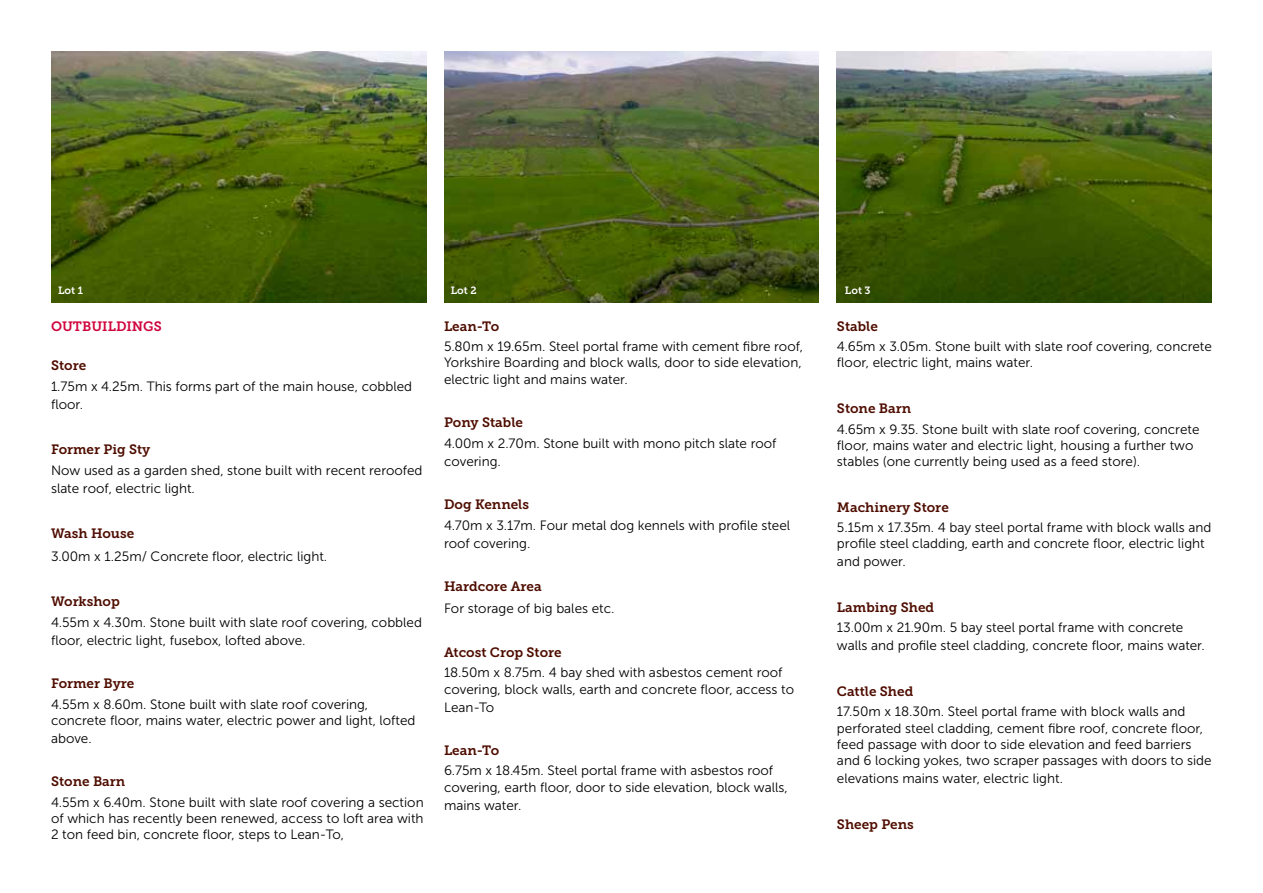
<style>
.page{position:relative;width:1263px;height:893px;background:#fff}
.page>*{position:absolute;margin:0;border:0;box-sizing:border-box;transform-origin:0 0}
.t1{font:13.5px/16.2px "Museo Sans 300";color:#000}
.t2{font:13.5px "Museo Slab 700";color:#4f0d00}
.t3{font:13.5px "Museo Slab 700";color:#d0043c}
.t4{font:10.5px "Museo Slab 700";color:#fff}
</style>
<div class="page">
<img style="left:51px;top:51px;width:375px;height:252px">
<img style="left:837px;top:51px;width:375px;height:252px">
<img style="left:444px;top:51px;width:375px;height:252px">
<p class="t4" style="left:58px;top:285px;width:26px">Lot 1</p>
<p class="t4" style="left:451px;top:285px;width:27px">Lot 2</p>
<p class="t4" style="left:845px;top:285px;width:27px">Lot 3</p>
<p class="t3" style="left:51px;top:318px;width:112px">OUTBUILDINGS</p>
<p class="t2" style="left:51px;top:358px;width:37px">Store</p>
<p class="t1" style="left:51px;top:377px;width:363px;line-height:18px">1.75m x 4.25m. This forms part of the main house, cobbled floor.</p>
<p class="t2" style="left:51px;top:442px;width:101px">Former Pig Sty</p>
<p class="t1" style="left:51px;top:461px;width:373px;line-height:18px">Now used as a garden shed, stone built with recent reroofed slate roof, electric light.</p>
<p class="t2" style="left:51px;top:526px;width:85px">Wash House</p>
<p class="t1" style="left:51px;top:548px;width:278px">3.00m x 1.25m/ Concrete floor, electric light.</p>
<p class="t2" style="left:51px;top:594px;width:70px">Workshop</p>
<p class="t1" style="left:51px;top:613px;width:372px;line-height:18px">4.55m x 4.30m. Stone built with slate roof covering, cobbled floor, electric light, fusebox, lofted above.</p>
<p class="t2" style="left:51px;top:676px;width:85px">Former Byre</p>
<p class="t1" style="left:51px;top:696px;width:366px">4.55m x 8.60m. Stone built with slate roof covering, concrete floor, mains water, electric power and light, lofted</p>
<p class="t1" style="left:51px;top:730px;width:42px">above.</p>
<p class="t2" style="left:51px;top:774px;width:76px">Stone Barn</p>
<p class="t1" style="left:51px;top:794px;width:374px;text-align:justify">4.55m x 6.40m. Stone built with slate roof covering a section of which has recently been renewed, access to loft area with 2 ton feed bin, concrete floor, steps to Lean-To,</p>
<p class="t2" style="left:444px;top:318px;width:57px">Lean-To</p>
<p class="t1" style="left:444px;top:339px;width:361px;text-align:justify">5.80m x 19.65m. Steel portal frame with cement fibre roof, Yorkshire Boarding and block walls, door to side elevation, electric light and mains water.</p>
<p class="t2" style="left:444px;top:415px;width:81px">Pony Stable</p>
<p class="t1" style="left:444px;top:434px;width:334px;line-height:18px">4.00m x 2.70m. Stone built with mono pitch slate roof covering.</p>
<p class="t2" style="left:444px;top:497px;width:87px">Dog Kennels</p>
<p class="t1" style="left:444px;top:516px;width:348px;line-height:18px">4.70m x 3.17m. Four metal dog kennels with profile steel roof covering.</p>
<p class="t2" style="left:444px;top:579px;width:99px">Hardcore Area</p>
<p class="t1" style="left:444px;top:601px;width:172px">For storage of big bales etc.</p>
<p class="t2" style="left:444px;top:644px;width:119px">Atcost Crop Store</p>
<p class="t1" style="left:444px;top:665px;width:352px">18.50m x 8.75m. 4 bay shed with asbestos cement roof covering, block walls, earth and concrete floor, access to</p>
<p class="t1" style="left:444px;top:699px;width:52px">Lean-To</p>
<p class="t2" style="left:444px;top:743px;width:57px">Lean-To</p>
<p class="t1" style="left:444px;top:763px;width:345px">6.75m x 18.45m. Steel portal frame with asbestos roof covering, earth floor, door to side elevation, block walls,</p>
<p class="t1" style="left:444px;top:797px;width:79px">mains water.</p>
<p class="t2" style="left:837px;top:318px;width:42px">Stable</p>
<p class="t1" style="left:837px;top:339px;width:376px">4.65m x 3.05m. Stone built with slate roof covering, concrete floor, electric light, mains water.</p>
<p class="t2" style="left:837px;top:401px;width:76px">Stone Barn</p>
<p class="t1" style="left:837px;top:421px;width:364px">4.65m x 9.35. Stone built with slate roof covering, concrete floor, mains water and electric light, housing a further two stables (one currently being used as a feed store).</p>
<p class="t2" style="left:837px;top:499px;width:113px">Machinery Store</p>
<p class="t1" style="left:837px;top:519px;width:376px">5.15m x 17.35m. 4 bay steel portal frame with block walls and profile steel cladding, earth and concrete floor, electric light</p>
<p class="t1" style="left:837px;top:554px;width:70px">and power.</p>
<p class="t2" style="left:837px;top:600px;width:99px">Lambing Shed</p>
<p class="t1" style="left:837px;top:619px;width:369px;line-height:18px">13.00m x 21.90m. 5 bay steel portal frame with concrete walls and profile steel cladding, concrete floor, mains water.</p>
<p class="t2" style="left:837px;top:684px;width:78px">Cattle Shed</p>
<p class="t1" style="left:837px;top:704px;width:376px">17.50m x 18.30m. Steel portal frame with block walls and perforated steel cladding, cement fibre roof, concrete floor, feed passage with door to side elevation and feed barriers and 6 locking yokes, two scraper passages with doors to side</p>
<p class="t1" style="left:837px;top:770px;width:228px">elevations mains water, electric light.</p>
<p class="t2" style="left:837px;top:816px;width:78px">Sheep Pens</p>
</div>
